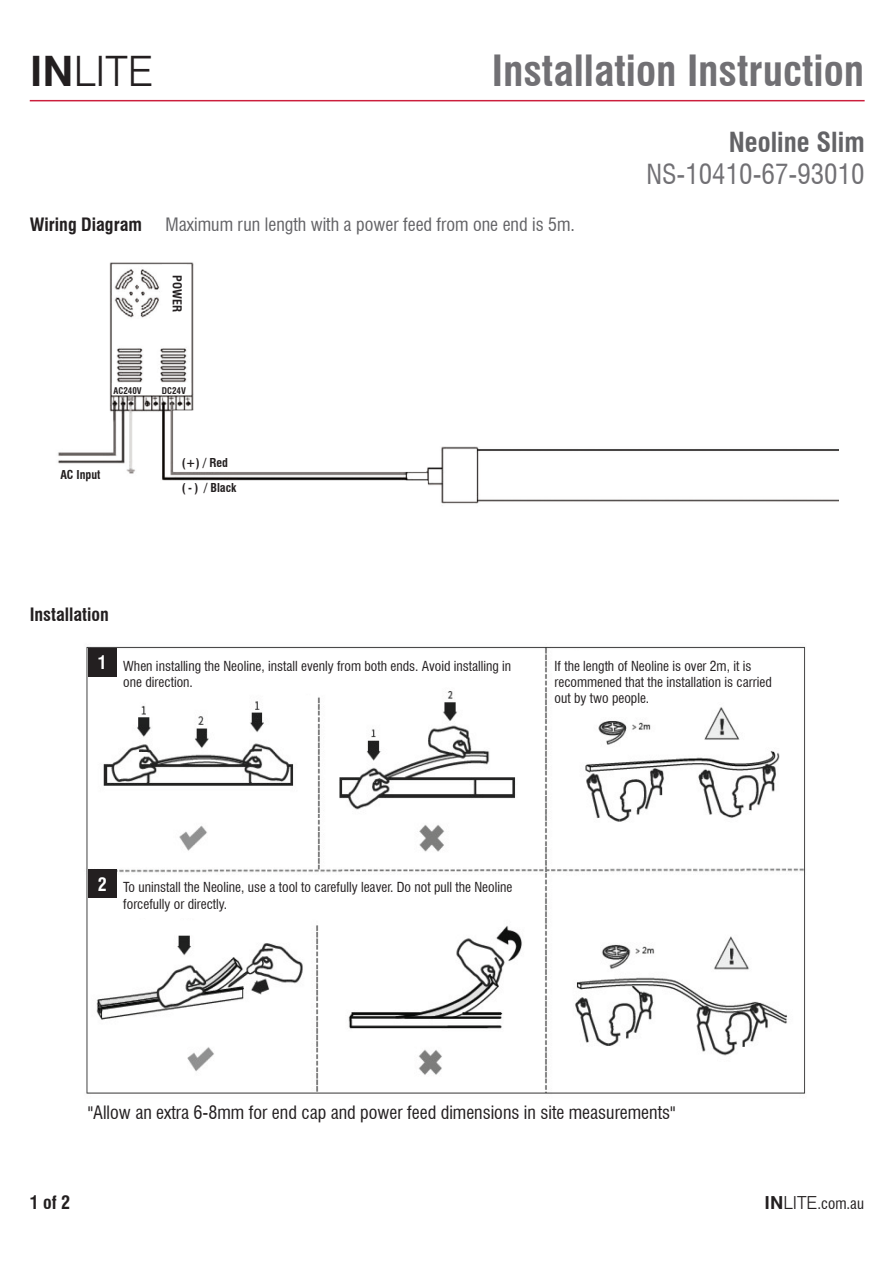
<style>
.page{position:relative;width:893px;height:1263px;background:#fff}
.page>*{position:absolute;margin:0;border:0;box-sizing:border-box;transform-origin:0 0}
.t1{font:700 condensed 42px "Swiss 721 BT";color:#717074}
.t2{font:300 42px "Swiss 721 BT";color:#231f20}
.t3{font:condensed 27px "Swiss 721 BT";color:#717074}
.t4{font:700 condensed 27px "Swiss 721 BT";color:#636366}
.t5{font:condensed 18px "Swiss 721 BT";color:#231f20}
.t6{font:condensed 18px "Swiss 721 BT";color:#636366}
.t7{font:700 condensed 18px "Swiss 721 BT";color:#231f20}
.t8{font:700 condensed 18px "Swiss 721 BT";color:#fff}
.t9{font:condensed 15px "Swiss 721 BT";color:#231f20}
.t10{font:condensed 13.5px/16.2px "Swiss 721 BT";color:#231f20}
.t11{font:700 condensed 12px "Swiss 721 BT";color:#231f20}
.t12{font:700 condensed 9px "Swiss 721 BT";color:#231f20}
.s1{font-weight:700}
.s2{font-weight:700;font-stretch:normal;font-size:18px}
.s3{font-weight:300;font-stretch:normal;font-size:18px}
</style>
<div class="page">
<hr style="left:30px;top:100px;width:835px;height:1px;background:#cc1f3d">
<img style="left:86px;top:646px;width:720px;height:448px">
<img style="left:58px;top:262px;width:781px;height:242px">
<div style="left:88px;top:648px;width:29px;height:29px;background:#231f20"></div>
<div style="left:88px;top:869px;width:29px;height:29px;background:#231f20"></div>
<p class="t2" style="left:30px;top:45px;width:125px"><span class="s1">IN</span>LITE</p>
<p class="t1" style="left:492px;top:45px;width:374px">Installation Instruction</p>
<p class="t7" style="left:30px;top:213px;width:114px">Wiring Diagram</p>
<p class="t6" style="left:166px;top:213px;width:411px">Maximum run length with a power feed from one end is 5m.</p>
<p class="t11" style="left:184px;top:275px;width:38px;rotate:90deg">POWER</p>
<p class="t12" style="left:114px;top:385px;width:30px">AC240V</p>
<p class="t12" style="left:162px;top:385px;width:26px">DC24V</p>
<p class="t11" style="left:60px;top:467px;width:42px">AC Input</p>
<p class="t11" style="left:182px;top:456px;width:48px">(+) / Red</p>
<p class="t11" style="left:182px;top:480px;width:56px">( - ) / Black</p>
<p class="t7" style="left:30px;top:603px;width:81px">Installation</p>
<p class="t4" style="left:729px;top:126px;width:137px">Neoline Slim</p>
<p class="t3" style="left:646px;top:158px;width:220px">NS-10410-67-93010</p>
<p class="t8" style="left:98px;top:652px;width:10px">1</p>
<p class="t10" style="left:123px;top:658px;width:389px">When installing the Neoline, install evenly from both ends. Avoid installing in one direction.</p>
<p class="t10" style="left:554px;top:658px;width:219px">If the length of Neoline is over 2m, it is recommened that the installation is carried out by two people.</p>
<p class="t8" style="left:98px;top:873px;width:10px">2</p>
<p class="t10" style="left:123px;top:879px;width:391px">To uninstall the Neoline, use a tool to carefully leaver. Do not pull the Neoline forcefully or directly.</p>
<p class="t5" style="left:88px;top:1102px;width:589px">"Allow an extra 6-8mm for end cap and power feed dimensions in site measurements"</p>
<p class="t7" style="left:30px;top:1191px;width:42px">1 of 2</p>
<p class="t9" style="left:764px;top:1194px;width:101px"><span class="s2">IN</span><span class="s3">LITE</span>.com.au</p>
</div>
